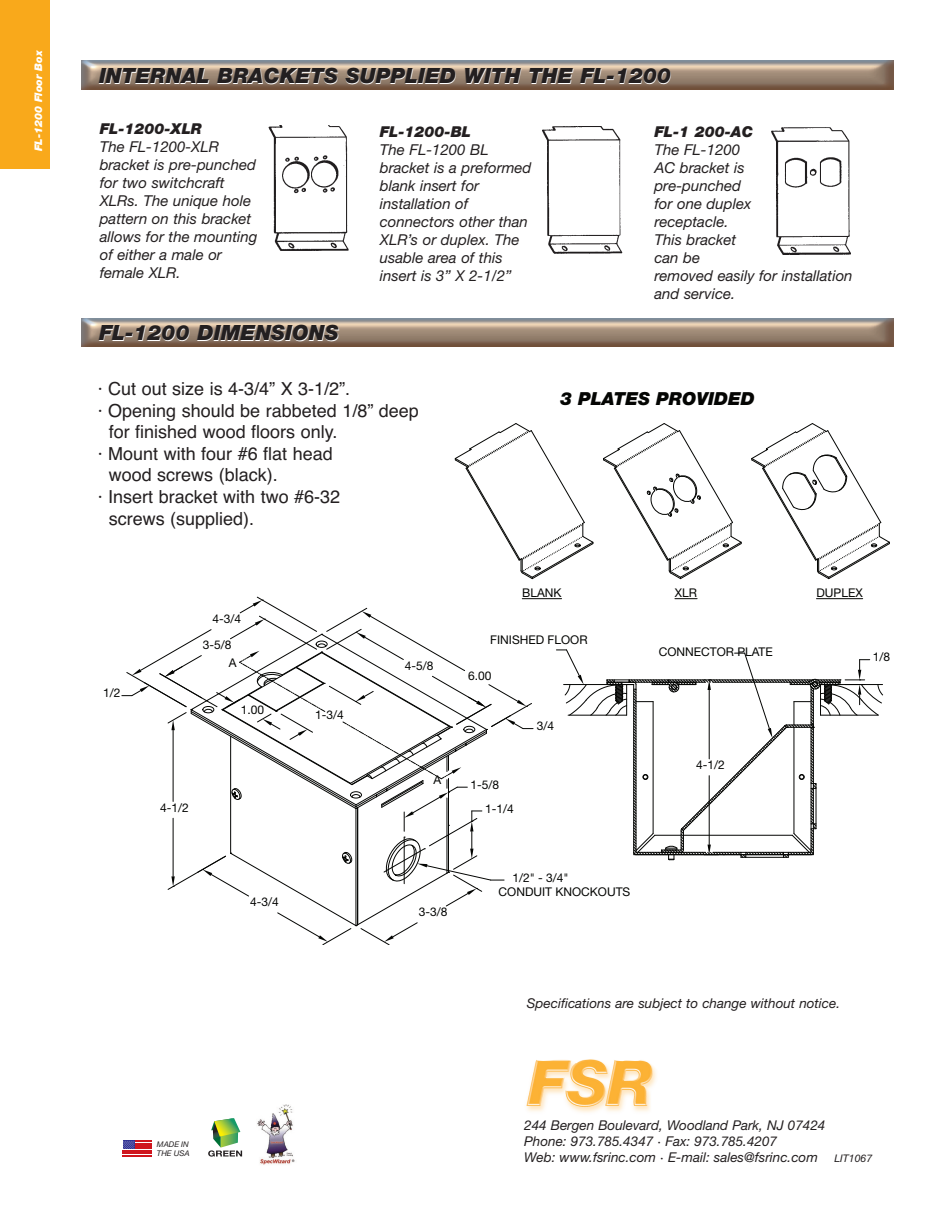
<style>
.page{position:relative;width:945px;height:1215px;background:#fff}
.page>*{position:absolute;margin:0;border:0;box-sizing:border-box;transform-origin:0 0}
.t1{font:italic 900 21px "Helvetica Neue";color:#231f20}
.t2{font:18px "Helvetica";color:#231f20}
.t3{font:italic 900 18px "Helvetica Neue LT Std";color:#040503}
.t4{font:italic 15px/18px "Helvetica Neue";color:#231f20}
.t5{font:italic 900 15px "Helvetica Neue";color:#231f20}
.t6{font:italic 13.5px/16.2px "Helvetica Neue";color:#231f20}
.t7{font:12px/14.4px "Helvetica Neue LT Std";color:#040503}
.t8{font:italic 900 10.5px "Helvetica Neue";color:#fff}
.t9{font:italic 7.8px/9.3px "Helvetica Neue";color:#231f20}
.s1{font-size:10.5px}
</style>
<div class="page">
<img style="left:526px;top:1059px;width:131px;height:54px">
<div style="left:0;top:0;width:50px;height:169px;background:#f9a91b"></div>
<hr style="left:123px;top:1155px;width:29px;height:2px;background:#cf151d">
<svg style="left:123px;top:1140px;width:29px;height:14px"></svg>
<svg style="left:208px;top:1118px;width:34px;height:39px"></svg>
<img style="left:257px;top:1105px;width:38px;height:60px">
<img style="left:82px;top:61px;width:812px;height:29px">
<img style="left:82px;top:318px;width:812px;height:29px">
<img style="left:268px;top:125px;width:81px;height:126px">
<img style="left:542px;top:126px;width:81px;height:128px">
<img style="left:772px;top:128px;width:79px;height:127px">
<svg style="left:751px;top:423px;width:139px;height:157px"></svg>
<svg style="left:603px;top:423px;width:139px;height:157px"></svg>
<svg style="left:454px;top:423px;width:140px;height:157px"></svg>
<hr style="left:522px;top:598px;width:40px;height:1px;background:#040503">
<svg style="left:675px;top:598px;width:22px;height:1px"></svg>
<hr style="left:816px;top:598px;width:47px;height:1px;background:#040503">
<svg style="left:122px;top:597px;width:411px;height:348px"></svg>
<svg style="left:556px;top:649px;width:327px;height:212px"></svg>
<p class="t8" style="left:35px;top:151px;width:104px;rotate:-90deg">FL-1200 Floor Box</p>
<h1 class="t1" style="left:99px;top:68px;width:574px">INTERNAL BRACKETS SUPPLIED WITH THE FL-1200</h1>
<p class="t5" style="left:100px;top:123px;width:104px">FL-1200-XLR</p>
<p class="t4" style="left:100px;top:139px;width:159px">The FL-1200-XLR bracket is pre-punched for two switchcraft<br>XLRs. The unique hole pattern on this bracket allows for the mounting of either a male or female XLR.</p>
<h1 class="t1" style="left:99px;top:325px;width:241px">FL-1200 DIMENSIONS</h1>
<p class="t5" style="left:380px;top:126px;width:93px">FL-1200-BL</p>
<p class="t4" style="left:380px;top:142px;width:153px">The FL-1200 BL bracket is a preformed blank insert for installation of connectors other than<br>XLR’s or duplex. The usable area of this insert is 3” X 2-1/2”</p>
<p class="t2" style="left:98px;top:378px;width:254px">· Cut out size is 4-3/4” X 3-1/2”.</p>
<p class="t2" style="left:98px;top:400px;width:323px">· Opening should be rabbeted 1/8” deep</p>
<p class="t2" style="left:109px;top:421px;width:230px">for finished wood floors only.</p>
<p class="t2" style="left:98px;top:443px;width:237px">· Mount with four #6 flat head</p>
<p class="t2" style="left:109px;top:465px;width:170px">wood screws (black).</p>
<p class="t2" style="left:98px;top:486px;width:244px">· Insert bracket with two #6-32</p>
<p class="t2" style="left:109px;top:508px;width:147px">screws (supplied).</p>
<p class="t5" style="left:654px;top:126px;width:100px">FL-1 200-AC</p>
<p class="t4" style="left:654px;top:142px;width:200px">The FL-1200<br>AC bracket is<br>pre-punched<br>for one duplex<br>receptacle.<br>This bracket<br>can be<br>removed easily for installation and service.</p>
<p class="t3" style="left:560px;top:393px;width:196px">3 PLATES PROVIDED</p>
<p class="t7" style="left:103px;top:687px;width:19px">1/2</p>
<p class="t7" style="left:213px;top:613px;width:30px">4-3/4</p>
<p class="t7" style="left:203px;top:639px;width:30px">3-5/8</p>
<p class="t7" style="left:229px;top:657px;width:9px">A</p>
<p class="t7" style="left:241px;top:704px;width:25px">1.00</p>
<p class="t7" style="left:160px;top:801px;width:30px">4-1/2</p>
<p class="t7" style="left:250px;top:896px;width:30px">4-3/4</p>
<p class="t7" style="left:315px;top:709px;width:30px">1-3/4</p>
<p class="t9" style="left:157px;top:1140px;width:34px">MADE IN<br>THE USA</p>
<p class="t7" style="left:405px;top:659px;width:30px">4-5/8</p>
<p class="t7" style="left:434px;top:774px;width:9px">A</p>
<p class="t7" style="left:522px;top:587px;width:41px">BLANK</p>
<p class="t7" style="left:675px;top:587px;width:24px">XLR</p>
<p class="t7" style="left:816px;top:587px;width:48px">DUPLEX</p>
<p class="t7" style="left:490px;top:634px;width:99px">FINISHED FLOOR</p>
<p class="t7" style="left:468px;top:670px;width:25px">6.00</p>
<p class="t7" style="left:659px;top:645px;width:116px">CONNECTOR PLATE</p>
<p class="t7" style="left:873px;top:651px;width:19px">1/8</p>
<p class="t7" style="left:485px;top:774px;width:30px;line-height:23.9px;text-indent:-15px">1-5/8<br>1-1/4</p>
<p class="t7" style="left:537px;top:720px;width:19px">3/4</p>
<p class="t7" style="left:696px;top:759px;width:30px">4-1/2</p>
<p class="t7" style="left:419px;top:906px;width:30px">3-3/8</p>
<p class="t7" style="left:499px;top:872px;width:133px;text-indent:14px">1/2" - 3/4"<br>CONDUIT KNOCKOUTS</p>
<p class="t6" style="left:527px;top:997px;width:315px">Specifications are subject to change without notice.</p>
<p class="t6" style="left:524px;top:1118px;width:350px">244 Bergen Boulevard, Woodland Park, NJ 07424<br>Phone: 973.785.4347 · Fax: 973.785.4207<br>Web: www.fsrinc.com · E-mail: sales@fsrinc.com <span class="s1">LIT1067</span></p>
</div>
